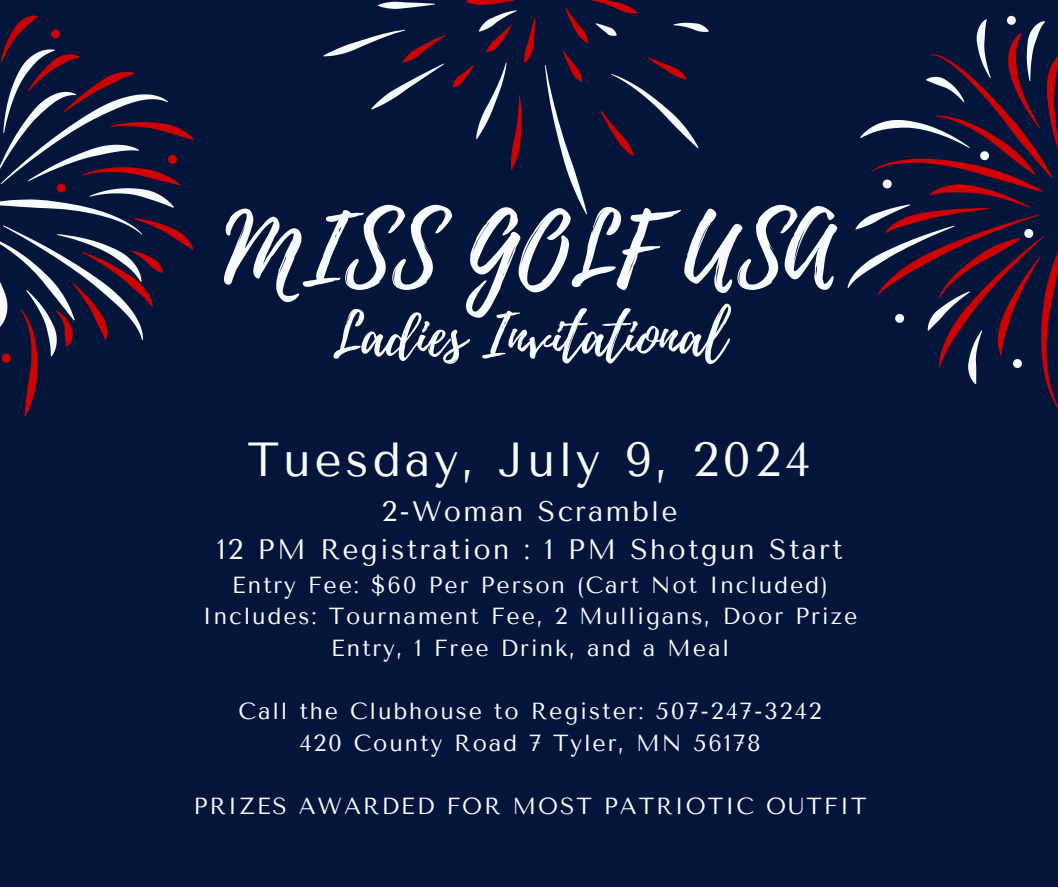
<style>
.page{position:relative;width:1058px;height:887px;background:#fff}
.page>*{position:absolute;margin:0;border:0;box-sizing:border-box;transform-origin:0 0}
.t1{font:94.5px "Playlist Script";color:#f8fbfc}
.t2{font:58.65px "Playlist Script";color:#f8fbfc}
.t3{font:47.55px "Tenor Sans";letter-spacing:.08em;color:#f8fbfc}
.t4{font:28.05px "Tenor Sans";letter-spacing:.08em;color:#f8fbfc}
.t5{font:23.25px/31.5px "Tenor Sans";letter-spacing:.08em;color:#f8fbfc;text-align:center}
</style>
<div class="page">
<div style="left:0;top:0;width:1058px;height:886px;background:#04153b"></div>
<svg style="left:0;top:15px;width:194px;height:402px"></svg>
<svg style="left:847px;top:15px;width:211px;height:394px"></svg>
<svg style="left:378px;top:2px;width:57px;height:7px"></svg>
<svg style="left:453px;top:0;width:82px;height:170px"></svg>
<svg style="left:545px;top:51px;width:42px;height:163px"></svg>
<svg style="left:600px;top:57px;width:98px;height:99px"></svg>
<svg style="left:673px;top:23px;width:35px;height:9px"></svg>
<svg style="left:565px;top:0;width:72px;height:43px"></svg>
<svg style="left:323px;top:30px;width:122px;height:79px"></svg>
<p class="t1" style="left:224px;top:182px;width:611px">MISS GOLF USA</p>
<p class="t2" style="left:332px;top:294px;width:395px">Ladies Invitational</p>
<p class="t3" style="left:247px;top:432px;width:564px">Tuesday, July 9, 2024</p>
<p class="t4" style="left:382px;top:495px;width:297px">2-Woman Scramble</p>
<h1 class="t4" style="left:217px;top:533px;width:627px">12 PM Registration : 1 PM Shotgun Start</h1>
<p class="t5" style="left:232px;top:569px;width:597px">Entry Fee: $60 Per Person (Cart Not Included)</p>
<p class="t5" style="left:202px;top:601px;width:656px">Includes: Tournament Fee, 2 Mulligans, Door Prize<br>Entry, 1 Free Drink, and a Meal</p>
<p class="t5" style="left:239px;top:695px;width:584px">Call the Clubhouse to Register: 507-247-3242</p>
<p class="t5" style="left:299px;top:727px;width:463px">420 County Road 7 Tyler, MN 56178</p>
<p class="t5" style="left:193px;top:790px;width:674px">PRIZES AWARDED FOR MOST PATRIOTIC OUTFIT</p>
</div>
